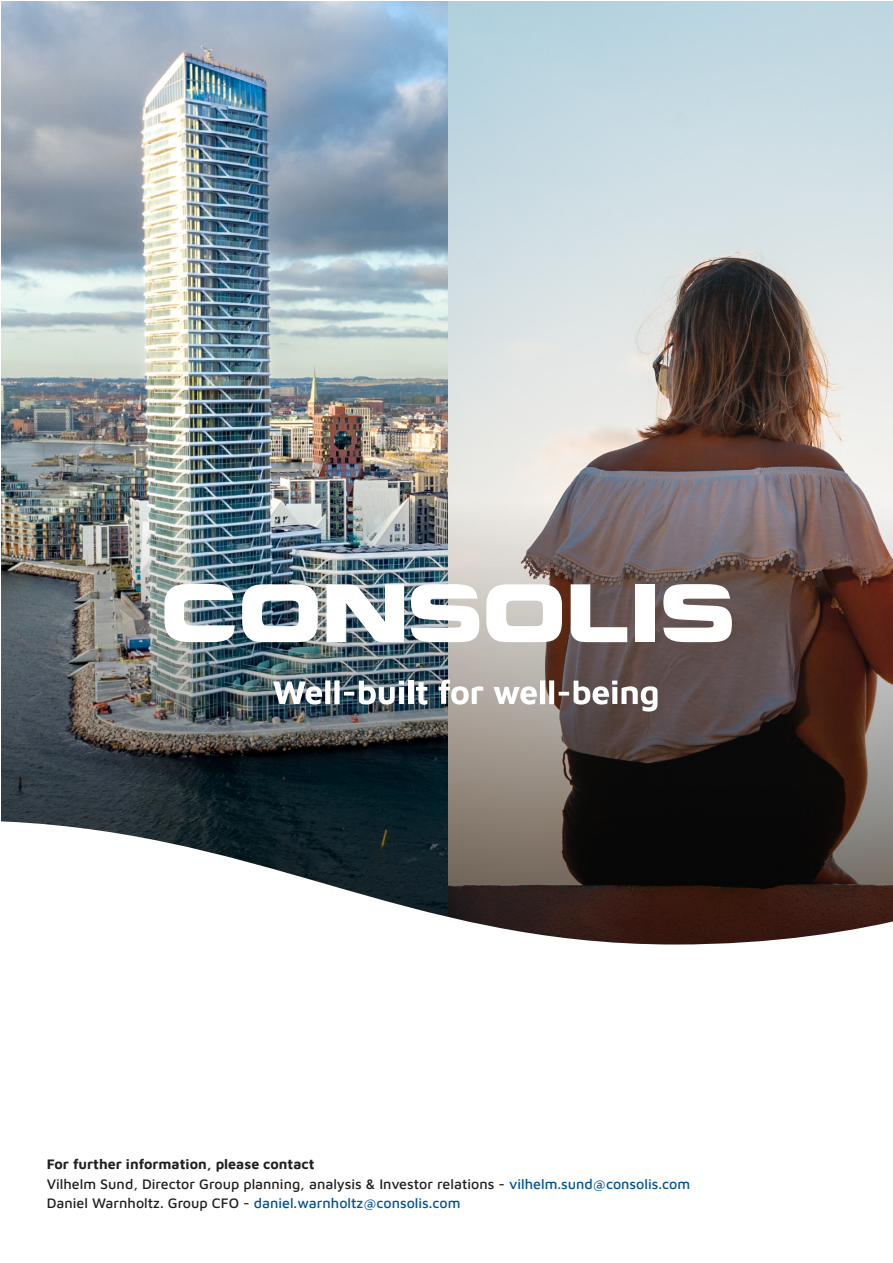
<style>
.page{position:relative;width:893px;height:1263px;background:#fff}
.page>*{position:absolute;margin:0;border:0;box-sizing:border-box;transform-origin:0 0}
.t1{font:500 14.25px "Maven Pro";color:#231f20}
.t2{font:500 14.25px "Maven Pro";color:#005495}
.t3{font:700 14.25px "Maven Pro";color:#231f20}
.s1{color:#005495}
.s2{color:#231f20}
</style>
<div class="page">
<img style="left:2px;top:1px;width:891px;height:431px">
<img style="left:2px;top:432px;width:891px;height:389px">
<svg style="left:273px;top:680px;width:131px;height:24px"></svg>
<div style="left:408px;top:680px;width:5px;height:24px;background:#fff"></div>
<svg style="left:416px;top:682px;width:11px;height:23px"></svg>
<svg style="left:439px;top:679px;width:44px;height:25px"></svg>
<svg style="left:493px;top:680px;width:164px;height:31px"></svg>
<svg style="left:164px;top:584px;width:71px;height:58px"></svg>
<svg style="left:242px;top:584px;width:76px;height:58px"></svg>
<svg style="left:326px;top:584px;width:78px;height:58px"></svg>
<svg style="left:411px;top:584px;width:68px;height:58px"></svg>
<svg style="left:486px;top:584px;width:76px;height:58px"></svg>
<svg style="left:571px;top:584px;width:56px;height:58px"></svg>
<div style="left:635px;top:584px;width:19px;height:58px;background:#fff"></div>
<svg style="left:663px;top:584px;width:69px;height:58px"></svg>
<svg style="left:2px;top:821px;width:891px;height:124px"></svg>
<p class="t3" style="left:47px;top:1154px;width:269px">For further information, please contact</p>
<p class="t1" style="left:47px;top:1174px;width:645px">Vilhelm Sund, Director Group planning, analysis &amp; Investor relations - <span class="s1">vilhelm.sund@consolis.com</span></p>
<p class="t2" style="left:47px;top:1193px;width:415px"><span class="s2">Daniel Warnholtz. Group CFO -</span> daniel.warnholtz@consolis.com</p>
</div>
